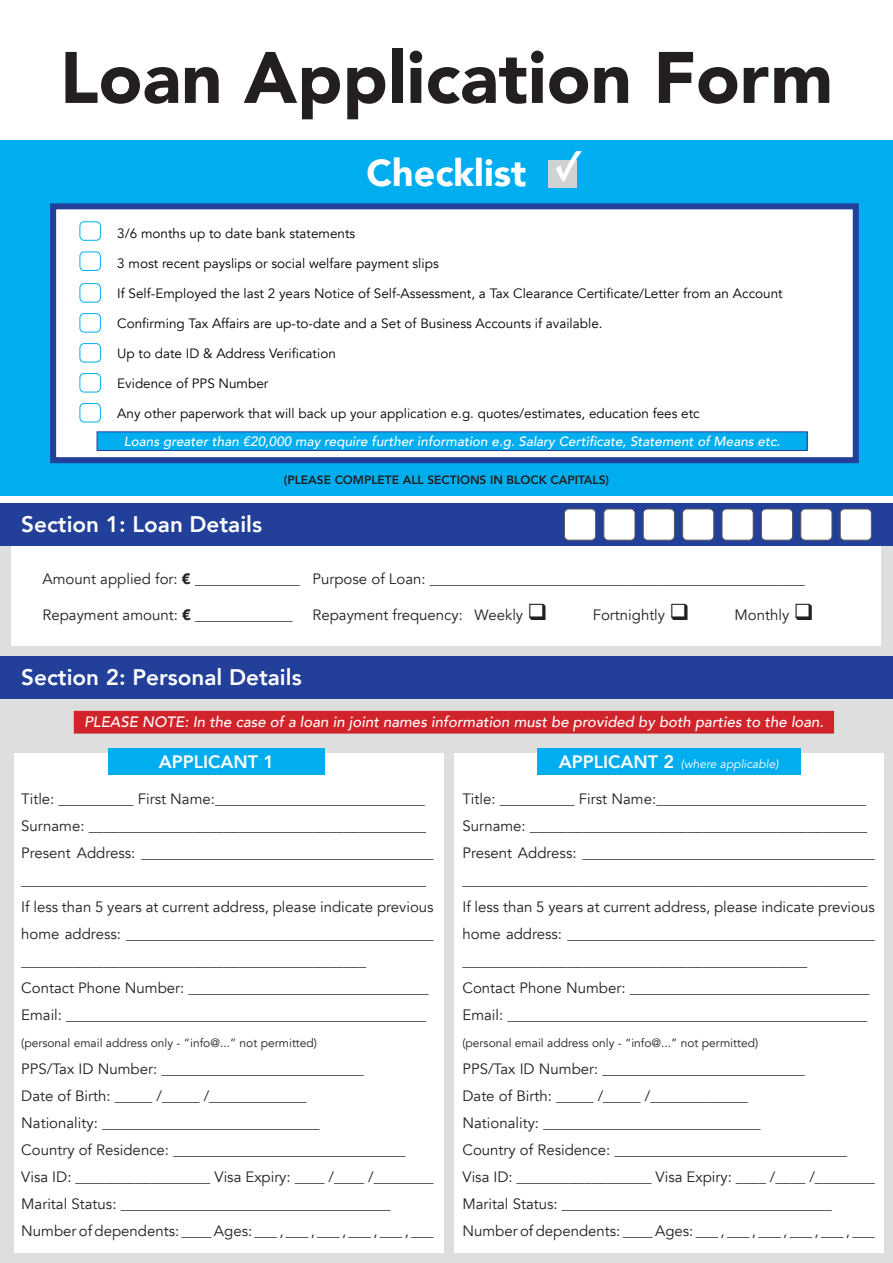
<style>
.page{position:relative;width:893px;height:1263px;background:#fff}
.page>*{position:absolute;margin:0;border:0;box-sizing:border-box;transform-origin:0 0}
.t1{font:900 72px "Avenir";color:#231f20}
.t2{font:900 37.5px "Avenir";color:#fff}
.t3{font:700 37.5px "Acumin Pro";color:#fff}
.t4{font:800 22.5px "Avenir";color:#fff}
.t5{font:800 18px "Avenir";color:#fff}
.t6{font:15px/27px "Avenir";color:#231f20}
.t7{font:italic 500 15px "Avenir";color:#fff}
.t8{font:13.5px "Avenir";color:#000}
.t9{font:italic 500 13.5px "Avenir";color:#fff}
.t10{font:12px "Avenir";color:#231f20}
.t11{font:800 12px "Avenir";color:#231f20}
.t12{font:italic 12px "Avenir";color:#fff}
.s1{font-weight:900}
.s2{font-weight:800;font-style:normal;font-size:18px}
</style>
<div class="page">
<div style="left:0;top:521px;width:893px;height:742px;background:#dedede"></div>
<div style="left:12px;top:521px;width:869px;height:125px;background:#fff"></div>
<div style="left:0;top:140px;width:893px;height:355px;background:#00aeef"></div>
<div style="left:0;top:503px;width:893px;height:42px;background:#223f99"></div>
<div style="left:0;top:656px;width:893px;height:42px;background:#223f99"></div>
<div style="left:14px;top:753px;width:429px;height:499px;background:#fff"></div>
<div style="left:454px;top:753px;width:429px;height:499px;background:#fff"></div>
<div style="left:564px;top:509px;width:32px;height:31px;background:#fff;border-radius:4px"></div>
<div style="left:564px;top:509px;width:32px;height:31px;border:1px solid #57585a;border-radius:4px"></div>
<div style="left:722px;top:509px;width:31px;height:31px;background:#fff;border-radius:4px"></div>
<div style="left:722px;top:509px;width:31px;height:31px;border:1px solid #57585a;border-radius:4px"></div>
<div style="left:604px;top:509px;width:31px;height:31px;background:#fff;border-radius:4px"></div>
<div style="left:603px;top:509px;width:32px;height:31px;border:1px solid #57585a;border-radius:4px"></div>
<div style="left:761px;top:509px;width:31px;height:31px;background:#fff;border-radius:4px"></div>
<div style="left:761px;top:509px;width:32px;height:31px;border:1px solid #57585a;border-radius:4px"></div>
<div style="left:643px;top:509px;width:31px;height:31px;background:#fff;border-radius:4px"></div>
<div style="left:643px;top:509px;width:32px;height:31px;border:1px solid #57585a;border-radius:4px"></div>
<div style="left:801px;top:509px;width:31px;height:31px;background:#fff;border-radius:4px"></div>
<div style="left:800px;top:509px;width:32px;height:31px;border:1px solid #57585a;border-radius:4px"></div>
<div style="left:683px;top:509px;width:31px;height:31px;background:#fff;border-radius:4px"></div>
<div style="left:682px;top:509px;width:32px;height:31px;border:1px solid #57585a;border-radius:4px"></div>
<div style="left:840px;top:509px;width:31px;height:31px;background:#fff;border-radius:4px"></div>
<div style="left:840px;top:509px;width:32px;height:31px;border:1px solid #57585a;border-radius:4px"></div>
<div style="left:108px;top:748px;width:217px;height:27px;background:#00aeef"></div>
<div style="left:537px;top:748px;width:263px;height:27px;background:#00aeef"></div>
<div style="left:548px;top:160px;width:28px;height:27px;background:#d1d2d4"></div>
<div style="left:50px;top:203px;width:809px;height:260px;background:#fff;border:6px solid #223f99"></div>
<div style="left:80px;top:221px;width:21px;height:20px;border:1px solid #00aeef;border-radius:4px"></div>
<div style="left:80px;top:373px;width:21px;height:19px;border:1px solid #00aeef;border-radius:4px"></div>
<div style="left:80px;top:343px;width:21px;height:19px;border:1px solid #00aeef;border-radius:4px"></div>
<div style="left:80px;top:313px;width:21px;height:19px;border:1px solid #00aeef;border-radius:4px"></div>
<div style="left:80px;top:283px;width:21px;height:19px;border:1px solid #00aeef;border-radius:4px"></div>
<div style="left:80px;top:252px;width:21px;height:19px;border:1px solid #00aeef;border-radius:4px"></div>
<div style="left:80px;top:403px;width:21px;height:19px;border:1px solid #00aeef;border-radius:4px"></div>
<div style="left:75px;top:712px;width:758px;height:21px;background:#d1232a"></div>
<div style="left:74px;top:711px;width:760px;height:23px;border:2px solid #d1232a"></div>
<div style="left:97px;top:432px;width:710px;height:18px;background:#00aeef"></div>
<div style="left:97px;top:432px;width:710px;height:19px;border:1px solid #223f99"></div>
<p class="t1" style="left:60px;top:16px;width:775px">Loan Application Form</p>
<p class="t2" style="left:367px;top:141px;width:161px">Checklist</p>
<p class="t3" style="left:555px;top:139px;width:28px">✓</p>
<p class="t8" style="left:117px;top:225px;width:240px">3/6 months up to date bank statements</p>
<p class="t8" style="left:117px;top:255px;width:323px">3 most recent payslips or social welfare payment slips</p>
<p class="t8" style="left:117px;top:285px;width:667px">If Self-Employed the last 2 years Notice of Self-Assessment, a Tax Clearance Certificate/Letter from an Account</p>
<p class="t8" style="left:117px;top:315px;width:487px">Confirming Tax Affairs are up-to-date and a Set of Business Accounts if available.</p>
<p class="t8" style="left:117px;top:345px;width:220px">Up to date ID &amp; Address Verification</p>
<p class="t8" style="left:117px;top:375px;width:153px">Evidence of PPS Number</p>
<p class="t8" style="left:117px;top:405px;width:584px">Any other paperwork that will back up your application e.g. quotes/estimates, education fees etc</p>
<p class="t9" style="left:124px;top:433px;width:658px">Loans greater than €20,000 may require further information e.g. Salary Certificate, Statement of Means etc.</p>
<p class="t4" style="left:21px;top:507px;width:242px">Section 1: Loan Details</p>
<p class="t11" style="left:284px;top:471px;width:327px">(PLEASE COMPLETE ALL SECTIONS IN BLOCK CAPITALS)</p>
<p class="t6" style="left:43px;top:565px;width:764px">Amount applied for: <span class="s1">€</span> ______________ Purpose of Loan: __________________________________________________</p>
<p class="t6" style="left:43px;top:601px;width:252px">Repayment amount: <span class="s1">€</span> _____________</p>
<p class="t6" style="left:313px;top:601px;width:237px">Repayment frequency: Weekly ❑</p>
<p class="t6" style="left:593px;top:601px;width:98px">Fortnightly ❑</p>
<p class="t6" style="left:735px;top:601px;width:81px">Monthly ❑</p>
<p class="t4" style="left:21px;top:660px;width:282px">Section 2: Personal Details</p>
<p class="t7" style="left:84px;top:713px;width:741px">PLEASE NOTE: In the case of a loan in joint names information must be provided by both parties to the loan.</p>
<p class="t5" style="left:159px;top:747px;width:117px">APPLICANT 1</p>
<p class="t12" style="left:559px;top:756px;width:221px"><span class="s2">APPLICANT 2</span> (where applicable)</p>
<p class="t6" style="left:21px;top:785px;width:405px">Title: __________ First Name:____________________________</p>
<p class="t6" style="left:21px;top:812px;width:407px">Surname: _____________________________________________</p>
<p class="t6" style="left:21px;top:839px;width:414px">Present Address: _______________________________________ ______________________________________________________</p>
<p class="t6" style="left:21px;top:893px;width:414px;text-align:justify">If less than 5 years at current address, please indicate previous home address: _________________________________________ ______________________________________________</p>
<p class="t6" style="left:21px;top:974px;width:409px">Contact Phone Number: ________________________________</p>
<p class="t6" style="left:21px;top:1001px;width:406px">Email: ________________________________________________</p>
<p class="t10" style="left:21px;top:1035px;width:297px">(personal email address only - “info@...” not permitted)</p>
<p class="t6" style="left:21px;top:1055px;width:344px">PPS/Tax ID Number: ___________________________</p>
<p class="t6" style="left:21px;top:1082px;width:287px">Date of Birth: _____ /_____ /_____________</p>
<p class="t6" style="left:21px;top:1109px;width:300px">Nationality: _____________________________</p>
<p class="t6" style="left:21px;top:1136px;width:414px">Country of Residence: _______________________________<br>Visa ID: __________________ Visa Expiry: ____ /____ /________</p>
<p class="t6" style="left:21px;top:1190px;width:371px">Marital Status: ____________________________________</p>
<p class="t6" style="left:21px;top:1217px;width:414px">Number of dependents: ____ Ages: ___ , ___ , ___ , ___ , ___ , ___</p>
<p class="t6" style="left:462px;top:785px;width:405px">Title: __________ First Name:____________________________</p>
<p class="t6" style="left:462px;top:812px;width:407px">Surname: _____________________________________________</p>
<p class="t6" style="left:462px;top:839px;width:414px">Present Address: _______________________________________ ______________________________________________________</p>
<p class="t6" style="left:462px;top:893px;width:414px;text-align:justify">If less than 5 years at current address, please indicate previous home address: _________________________________________ ______________________________________________</p>
<p class="t6" style="left:462px;top:974px;width:409px">Contact Phone Number: ________________________________</p>
<p class="t6" style="left:462px;top:1001px;width:406px">Email: ________________________________________________</p>
<p class="t10" style="left:462px;top:1035px;width:297px">(personal email address only - “info@...” not permitted)</p>
<p class="t6" style="left:462px;top:1055px;width:344px">PPS/Tax ID Number: ___________________________</p>
<p class="t6" style="left:462px;top:1082px;width:287px">Date of Birth: _____ /_____ /_____________</p>
<p class="t6" style="left:462px;top:1109px;width:300px">Nationality: _____________________________</p>
<p class="t6" style="left:462px;top:1136px;width:414px">Country of Residence: _______________________________<br>Visa ID: __________________ Visa Expiry: ____ /____ /________</p>
<p class="t6" style="left:462px;top:1190px;width:371px">Marital Status: ____________________________________</p>
<p class="t6" style="left:462px;top:1217px;width:414px">Number of dependents: ____ Ages: ___ , ___ , ___ , ___ , ___ , ___</p>
</div>
